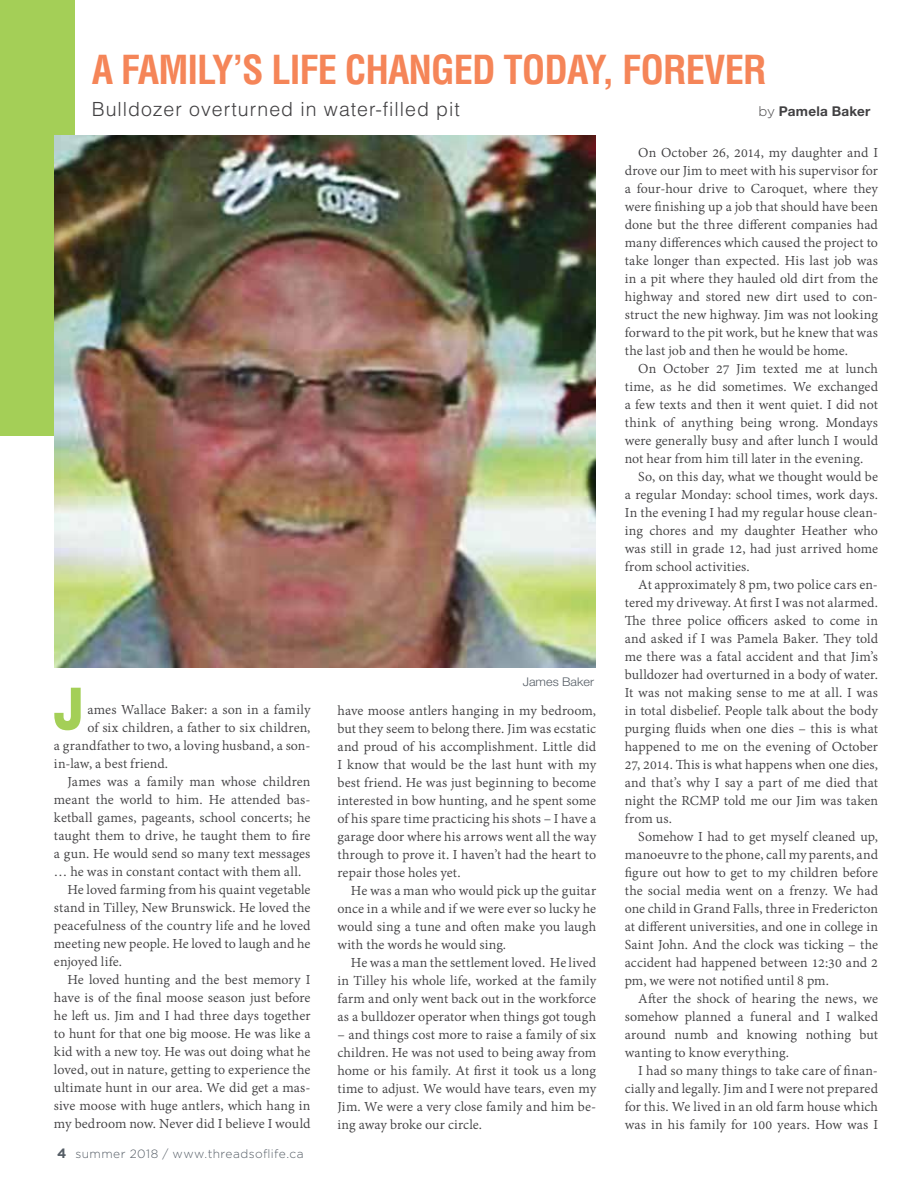
<style>
.page{position:relative;width:918px;height:1188px;background:#fff}
.page>*{position:absolute;margin:0;border:0;box-sizing:border-box;transform-origin:0 0}
.t1{font:700 condensed 39px "Helvetica";letter-spacing:-.025em;color:#f58558}
.t2{font:300 19.5px "Helvetica";letter-spacing:.05em;color:#414042}
.t3{font:15px/18px "Adobe Devanagari";letter-spacing:.005em;color:#414042;text-align:justify}
.t4{font:700 13.5px "Helvetica Neue LT Std";letter-spacing:.02em;color:#414042}
.t5{font:300 12px "Gotham";letter-spacing:.04em;color:#565e66}
.t6{font:300 12px "Helvetica Neue";color:#565e66;scale:1.05 1}
.s1{font-family:"Gotham";font-weight:300}
.s2{font-weight:700;font-size:13.5px}
</style>
<div class="page">
<div style="left:0;top:0;width:75px;height:436px;background:#a4cf57"></div>
<img style="left:54px;top:135px;width:542px;height:532px">
<svg style="left:54px;top:688px;width:27px;height:42px"></svg>
<h1 class="t1" style="left:92px;top:45px;width:676px">A FAMILY’S LIFE CHANGED TODAY, FOREVER</h1>
<h2 class="t2" style="left:92px;top:97px;width:370px">Bulldozer overturned in water-filled pit</h2>
<p class="t4" style="left:759px;top:103px;width:113px"><span class="s1">by</span> Pamela Baker</p>
<p class="t3" style="left:87px;top:702px;width:225px">ames Wallace Baker: a son in a family</p>
<p class="t3" style="left:87px;top:720px;width:225px">of six children, a father to six children,</p>
<p class="t3" style="left:54px;top:738px;width:258px">a grandfather to two, a loving husband, a son-</p>
<p class="t3" style="left:54px;top:756px;width:116px">in-law, a best friend.</p>
<p class="t3" style="left:67px;top:774px;width:245px">James was a family man whose children</p>
<p class="t3" style="left:54px;top:792px;width:258px">meant the world to him. He attended bas-</p>
<p class="t3" style="left:54px;top:810px;width:258px">ketball games, pageants, school concerts; he</p>
<p class="t3" style="left:54px;top:828px;width:258px">taught them to drive, he taught them to fire</p>
<p class="t3" style="left:54px;top:846px;width:258px">a gun. He would send so many text messages</p>
<p class="t3" style="left:54px;top:864px;width:249px">… he was in constant contact with them all.</p>
<p class="t3" style="left:67px;top:882px;width:244px">He loved farming from his quaint vegetable</p>
<p class="t3" style="left:54px;top:900px;width:258px">stand in Tilley, New Brunswick. He loved the</p>
<p class="t3" style="left:54px;top:918px;width:258px">peacefulness of the country life and he loved</p>
<p class="t3" style="left:54px;top:936px;width:258px">meeting new people. He loved to laugh and he</p>
<p class="t3" style="left:54px;top:954px;width:70px">enjoyed life.</p>
<p class="t3" style="left:67px;top:972px;width:245px">He loved hunting and the best memory I</p>
<p class="t3" style="left:54px;top:990px;width:258px">have is of the final moose season just before</p>
<p class="t3" style="left:54px;top:1008px;width:258px">he left us. Jim and I had three days together</p>
<p class="t3" style="left:54px;top:1026px;width:258px">to hunt for that one big moose. He was like a</p>
<p class="t3" style="left:54px;top:1044px;width:258px">kid with a new toy. He was out doing what he</p>
<p class="t3" style="left:54px;top:1062px;width:258px">loved, out in nature, getting to experience the</p>
<p class="t3" style="left:54px;top:1080px;width:258px">ultimate hunt in our area. We did get a mas-</p>
<p class="t3" style="left:54px;top:1098px;width:258px">sive moose with huge antlers, which hang in</p>
<p class="t3" style="left:54px;top:1116px;width:258px">my bedroom now. Never did I believe I would</p>
<p class="t5" style="left:57px;top:1146px;width:248px"><span class="s2">4</span> summer 2018 / www.threadsoflife.ca</p>
<p class="t6" style="left:523px;top:674px;width:69px">James Baker</p>
<p class="t3" style="left:337px;top:702px;width:260px">have moose antlers hanging in my bedroom, but they seem to belong there. Jim was ecstatic and proud of his accomplishment. Little did I know that would be the last hunt with my best friend. He was just beginning to become interested in bow hunting, and he spent some of his spare time practicing his shots – I have a garage door where his arrows went all the way through to prove it. I haven’t had the heart to repair those holes yet.</p>
<p class="t3" style="left:337px;top:882px;width:260px;text-indent:14px">He was a man who would pick up the guitar once in a while and if we were ever so lucky he would sing a tune and often make you laugh with the words he would sing.</p>
<p class="t3" style="left:337px;top:954px;width:260px;text-indent:14px">He was a man the settlement loved. He lived in Tilley his whole life, worked at the family farm and only went back out in the workforce as a bulldozer operator when things got tough</p>
<p class="t3" style="left:337px;top:1026px;width:260px">– and things cost more to raise a family of six children. He was not used to being away from home or his family. At first it took us a long time to adjust. We would have tears, even my Jim. We were a very close family and him be&shy;ing away broke our circle.</p>
<p class="t3" style="left:625px;top:144px;width:255px;text-indent:14px">On October 26, 2014, my daughter and I drove our Jim to meet with his supervisor for a four-hour drive to Caroquet, where they were finishing up a job that should have been done but the three different companies had many differences which caused the project to take longer than expected. His last job was in a pit where they hauled old dirt from the highway and stored new dirt used to con&shy;struct the new highway. Jim was not looking forward to the pit work, but he knew that was the last job and then he would be home.</p>
<p class="t3" style="left:638px;top:360px;width:241px">On October 27 Jim texted me at lunch</p>
<p class="t3" style="left:625px;top:378px;width:255px">time, as he did sometimes. We exchanged</p>
<p class="t3" style="left:625px;top:396px;width:255px">a few texts and then it went quiet. I did not</p>
<p class="t3" style="left:625px;top:414px;width:255px">think of anything being wrong. Mondays</p>
<p class="t3" style="left:625px;top:432px;width:255px">were generally busy and after lunch I would</p>
<p class="t3" style="left:625px;top:450px;width:240px">not hear from him till later in the evening.</p>
<p class="t3" style="left:638px;top:468px;width:241px">So, on this day, what we thought would be</p>
<p class="t3" style="left:625px;top:486px;width:255px">a regular Monday: school times, work days.</p>
<p class="t3" style="left:625px;top:504px;width:255px">In the evening I had my regular house clean-</p>
<p class="t3" style="left:625px;top:522px;width:255px">ing chores and my daughter Heather who</p>
<p class="t3" style="left:625px;top:540px;width:255px">was still in grade 12, had just arrived home</p>
<p class="t3" style="left:625px;top:558px;width:126px">from school activities.</p>
<p class="t3" style="left:638px;top:576px;width:241px">At approximately 8 pm, two police cars en-</p>
<p class="t3" style="left:625px;top:594px;width:255px">tered my driveway. At first I was not alarmed.</p>
<p class="t3" style="left:625px;top:612px;width:255px">The three police officers asked to come in</p>
<p class="t3" style="left:625px;top:630px;width:255px">and asked if I was Pamela Baker. They told</p>
<p class="t3" style="left:625px;top:648px;width:255px">me there was a fatal accident and that Jim’s</p>
<p class="t3" style="left:625px;top:666px;width:255px">bulldozer had overturned in a body of water.</p>
<p class="t3" style="left:625px;top:684px;width:255px">It was not making sense to me at all. I was</p>
<p class="t3" style="left:625px;top:702px;width:255px">in total disbelief. People talk about the body</p>
<p class="t3" style="left:625px;top:720px;width:255px">purging fluids when one dies – this is what</p>
<p class="t3" style="left:625px;top:738px;width:255px">happened to me on the evening of October</p>
<p class="t3" style="left:625px;top:756px;width:255px">27, 2014. This is what happens when one dies,</p>
<p class="t3" style="left:625px;top:774px;width:255px">and that’s why I say a part of me died that</p>
<p class="t3" style="left:625px;top:792px;width:255px">night the RCMP told me our Jim was taken</p>
<p class="t3" style="left:625px;top:810px;width:49px">from us.</p>
<p class="t3" style="left:638px;top:828px;width:241px">Somehow I had to get myself cleaned up,</p>
<p class="t3" style="left:625px;top:846px;width:255px">manoeuvre to the phone, call my parents, and</p>
<p class="t3" style="left:625px;top:864px;width:255px">figure out how to get to my children before</p>
<p class="t3" style="left:625px;top:882px;width:255px">the social media went on a frenzy. We had</p>
<p class="t3" style="left:625px;top:900px;width:255px">one child in Grand Falls, three in Fredericton</p>
<p class="t3" style="left:625px;top:918px;width:255px">at different universities, and one in college in</p>
<p class="t3" style="left:625px;top:936px;width:255px">Saint John. And the clock was ticking – the</p>
<p class="t3" style="left:625px;top:954px;width:255px">accident had happened between 12:30 and 2</p>
<p class="t3" style="left:625px;top:972px;width:206px">pm, we were not notified until 8 pm.</p>
<p class="t3" style="left:638px;top:990px;width:241px">After the shock of hearing the news, we</p>
<p class="t3" style="left:625px;top:1008px;width:255px">somehow planned a funeral and I walked</p>
<p class="t3" style="left:625px;top:1026px;width:255px">around numb and knowing nothing but</p>
<p class="t3" style="left:625px;top:1044px;width:166px">wanting to know everything.</p>
<p class="t3" style="left:638px;top:1062px;width:241px">I had so many things to take care of finan-</p>
<p class="t3" style="left:625px;top:1080px;width:255px">cially and legally. Jim and I were not prepared</p>
<p class="t3" style="left:625px;top:1098px;width:255px">for this. We lived in an old farm house which</p>
<p class="t3" style="left:625px;top:1116px;width:255px">was in his family for 100 years. How was I</p>
</div>
